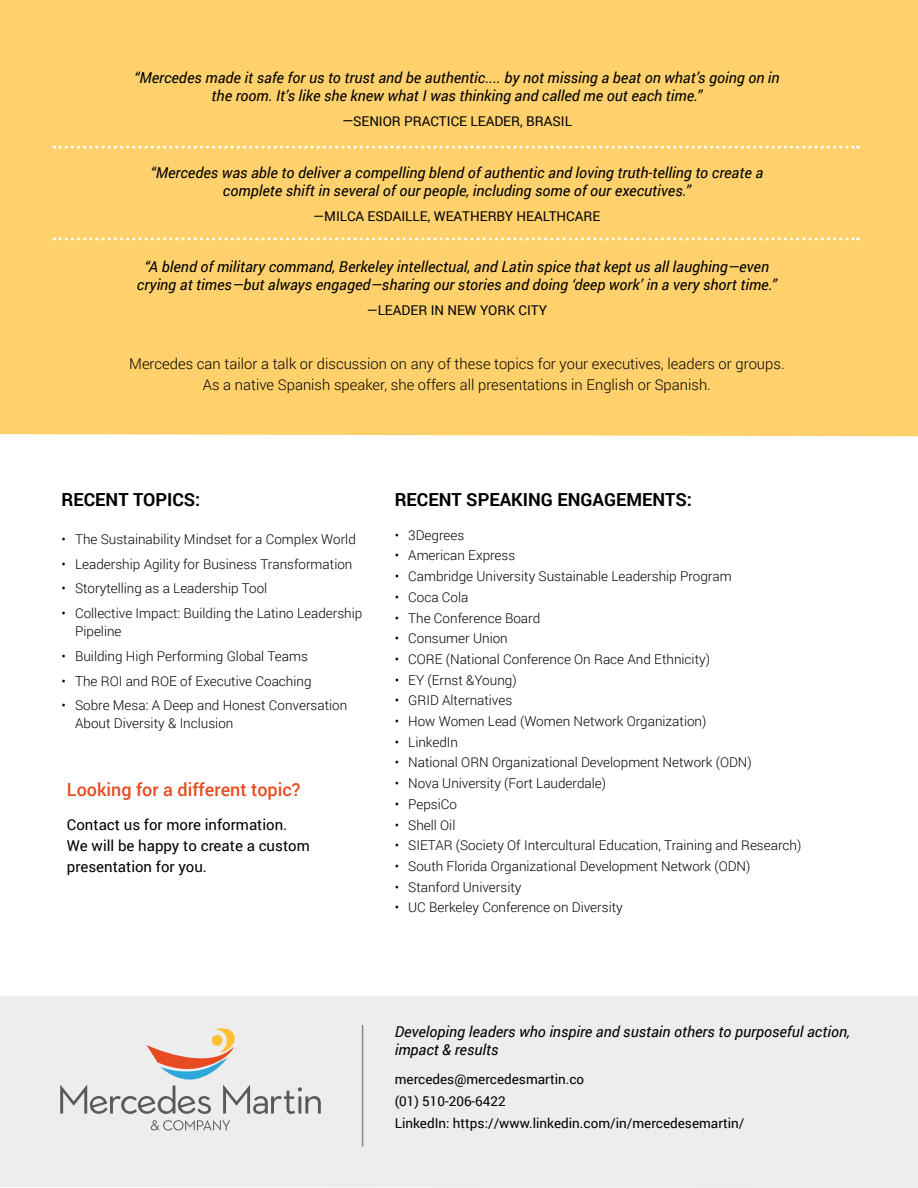
<style>
.page{position:relative;width:918px;height:1188px;background:#fff}
.page>*{position:absolute;margin:0;border:0;box-sizing:border-box;transform-origin:0 0}
.t1{font:700 18px "Roboto";color:#000}
.t2{font:500 18px "Roboto";color:#e74b21}
.t3{font:italic 15px/18px "Roboto";color:#000;text-align:center}
.t4{font:15px/21px "Roboto";color:#000}
.t5{font:300 14.85px/20.7px "Roboto";color:#000;text-align:center}
.t6{font:300 13.5px/18px "Roboto";color:#000}
.t7{font:13.5px/21.8px "Roboto";color:#000}
.s1{font-style:italic;font-size:15px}
</style>
<div class="page">
<div style="left:0;top:0;width:918px;height:436px;background:#ffd16d"></div>
<div style="left:0;top:996px;width:918px;height:192px;background:#ededee"></div>
<svg style="left:54px;top:146px;width:805px;height:3px"></svg>
<svg style="left:54px;top:237px;width:805px;height:3px"></svg>
<svg style="left:60px;top:1026px;width:261px;height:104px;background:#dedbdb"></svg>
<div style="left:212px;top:1035px;width:11px;height:11px;background:#ffc132;border-radius:50%"></div>
<hr style="left:362px;top:1025px;width:1px;height:121px;background:#86888a">
<p class="t3" style="left:134px;top:68px;width:647px">“Mercedes made it safe for us to trust and be authentic.... by not missing a beat on what’s going on in the room. It’s like she knew what I was thinking and called me out each time.”</p>
<p class="t7" style="left:342px;top:110px;width:232px"><span class="s1">—</span>SENIOR PRACTICE LEADER, BRASIL</p>
<p class="t3" style="left:150px;top:163px;width:614px">“Mercedes was able to deliver a compelling blend of authentic and loving truth-telling to create a complete shift in several of our people, including some of our executives.”</p>
<p class="t7" style="left:313px;top:204px;width:289px">—MILCA ESDAILLE, WEATHERBY HEALTHCARE</p>
<p class="t3" style="left:137px;top:257px;width:641px">“A blend of military command, Berkeley intellectual, and Latin spice that kept us all laughing—even crying at times—but always engaged—sharing our stories and doing ‘deep work’ in a very short time.”</p>
<p class="t7" style="left:367px;top:299px;width:182px">—LEADER IN NEW YORK CITY</p>
<p class="t5" style="left:129px;top:353px;width:657px">Mercedes can tailor a talk or discussion on any of these topics for your executives, leaders or groups.<br>As a native Spanish speaker, she offers all presentations in English or Spanish.</p>
<h1 class="t1" style="left:62px;top:486px;width:140px">RECENT TOPICS:</h1>
<p class="t6" style="left:62px;top:530px;width:296px">• The Sustainability Mindset for a Complex World</p>
<p class="t6" style="left:62px;top:554px;width:292px">• Leadership Agility for Business Transformation</p>
<p class="t6" style="left:62px;top:579px;width:207px">• Storytelling as a Leadership Tool</p>
<p class="t6" style="left:75px;top:604px;width:289px;text-indent:-14px">• Collective Impact: Building the Latino Leadership<br>Pipeline</p>
<p class="t6" style="left:62px;top:647px;width:248px">• Building High Performing Global Teams</p>
<p class="t6" style="left:62px;top:671px;width:252px">• The ROI and ROE of Executive Coaching</p>
<p class="t6" style="left:75px;top:696px;width:274px;text-indent:-14px">• Sobre Mesa: A Deep and Honest Conversation<br>About Diversity &amp; Inclusion</p>
<h1 class="t2" style="left:67px;top:776px;width:235px">Looking for a different topic?</h1>
<p class="t4" style="left:67px;top:814px;width:244px">Contact us for more information.<br>We will be happy to create a custom presentation for you.</p>
<h1 class="t1" style="left:395px;top:486px;width:299px">RECENT SPEAKING ENGAGEMENTS:</h1>
<p class="t6" style="left:395px;top:526px;width:71px">• 3Degrees</p>
<p class="t6" style="left:395px;top:546px;width:122px">• American Express</p>
<p class="t6" style="left:395px;top:567px;width:339px">• Cambridge University Sustainable Leadership Program</p>
<p class="t6" style="left:395px;top:588px;width:75px">• Coca Cola</p>
<p class="t6" style="left:395px;top:608px;width:147px">• The Conference Board</p>
<p class="t6" style="left:395px;top:629px;width:115px">• Consumer Union</p>
<p class="t6" style="left:395px;top:650px;width:317px">• CORE (National Conference On Race And Ethnicity)</p>
<p class="t6" style="left:395px;top:670px;width:123px">• EY (Ernst &amp;Young)</p>
<p class="t6" style="left:395px;top:691px;width:119px">• GRID Alternatives</p>
<p class="t6" style="left:395px;top:712px;width:313px">• How Women Lead (Women Network Organization)</p>
<p class="t6" style="left:395px;top:732px;width:65px">• LinkedIn</p>
<p class="t6" style="left:395px;top:753px;width:359px">• National ORN Organizational Development Network (ODN)</p>
<p class="t6" style="left:395px;top:774px;width:213px">• Nova University (Fort Lauderdale)</p>
<p class="t6" style="left:395px;top:795px;width:64px">• PepsiCo</p>
<p class="t6" style="left:395px;top:815px;width:62px">• Shell Oil</p>
<p class="t6" style="left:395px;top:836px;width:408px">• SIETAR (Society Of Intercultural Education, Training and Research)</p>
<p class="t6" style="left:395px;top:857px;width:357px">• South Florida Organizational Development Network (ODN)</p>
<p class="t6" style="left:395px;top:877px;width:128px">• Stanford University</p>
<p class="t6" style="left:395px;top:898px;width:230px">• UC Berkeley Conference on Diversity</p>
<p class="t3" style="left:395px;top:1022px;width:457px;text-align:left">Developing leaders who inspire and sustain others to purposeful action, impact &amp; results</p>
<p class="t7" style="left:395px;top:1068px;width:351px">mercedes@mercedesmartin.co<br>(01) 510-206-6422<br>LinkedIn: https://www.linkedin.com/in/mercedesemartin/</p>
</div>
